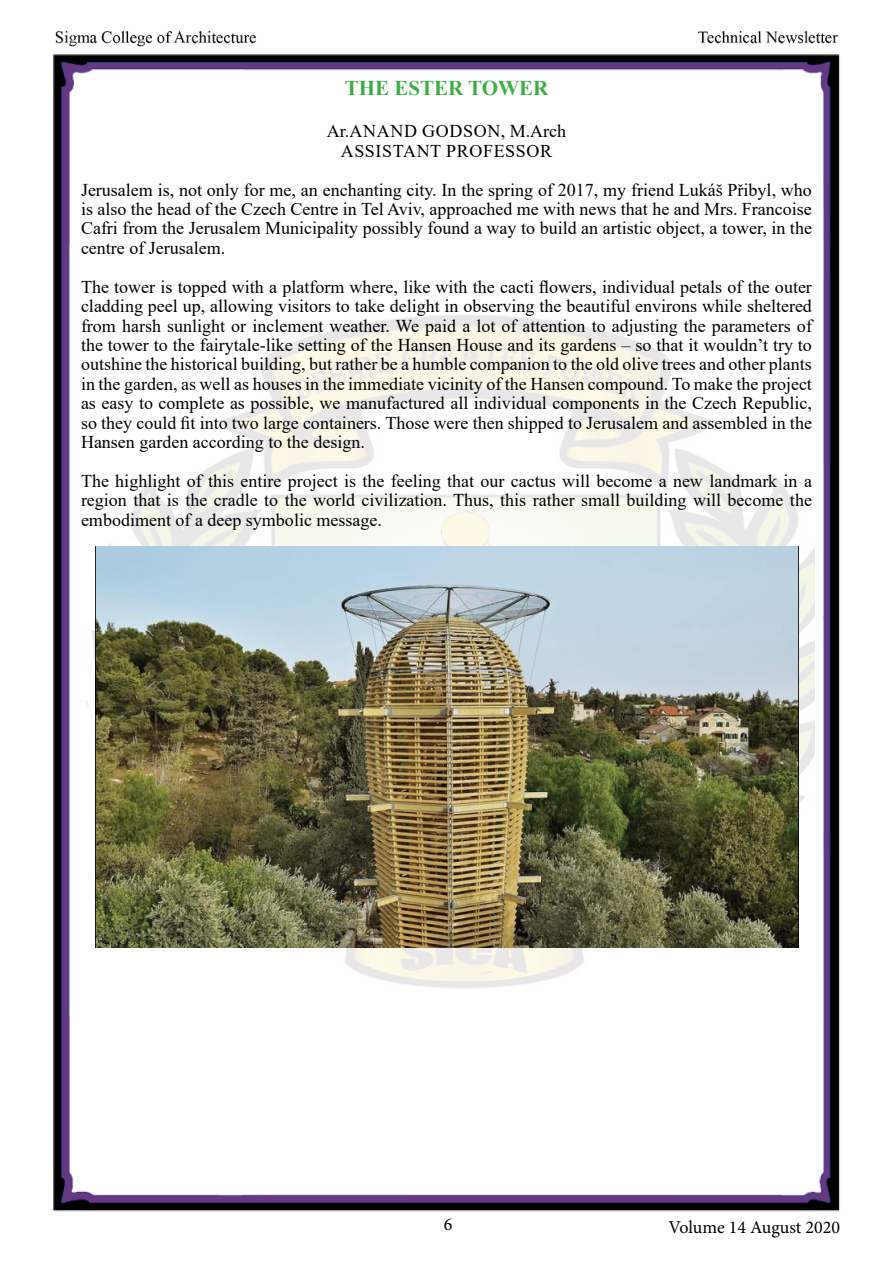
<style>
.page{position:relative;width:893px;height:1263px;background:#fff}
.page>*{position:absolute;margin:0;border:0;box-sizing:border-box;transform-origin:0 0}
.t1{font:700 21px "Times New Roman";color:#41ad49}
.t2{font:18px/19.4px "Times New Roman";color:#000;text-align:justify}
.t3{font:18px/19.4px "Times New Roman";letter-spacing:.035em;color:#000;text-align:center}
.t4{font:18px "Minion Pro";color:#000}
</style>
<div class="page">
<img style="left:53px;top:31px;width:787px;height:1181px">
<img style="left:78px;top:258px;width:737px;height:747px">
<img style="left:95px;top:547px;width:703px;height:401px">
<p class="t1" style="left:345px;top:73px;width:205px">THE ESTER TOWER</p>
<p class="t3" style="left:327px;top:121px;width:241px">Ar.ANAND GODSON, M.Arch<br>ASSISTANT PROFESSOR</p>
<p class="t2" style="left:81px;top:179px;width:732px">Jerusalem is, not only for me, an enchanting city. In the spring of 2017, my friend Lukáš Přibyl, who is also the head of the Czech Centre in Tel Aviv, approached me with news that he and Mrs. Francoise Cafri from the Jerusalem Municipality possibly found a way to build an artistic object, a tower, in the centre of Jerusalem.</p>
<p class="t2" style="left:81px;top:276px;width:732px">The tower is topped with a platform where, like with the cacti flowers, individual petals of the outer cladding peel up, allowing visitors to take delight in observing the beautiful environs while sheltered from harsh sunlight or inclement weather. We paid a lot of attention to adjusting the parameters of the tower to the fairytale-like setting of the Hansen House and its gardens – so that it wouldn’t try to outshine the historical building, but rather be a humble companion to the old olive trees and other plants in the garden, as well as houses in the immediate vicinity of the Hansen compound. To make the project as easy to complete as possible, we manufactured all individual components in the Czech Republic, so they could fit into two large containers. Those were then shipped to Jerusalem and assembled in the Hansen garden according to the design.</p>
<p class="t2" style="left:81px;top:471px;width:732px">The highlight of this entire project is the feeling that our cactus will become a new landmark in a region that is the cradle to the world civilization. Thus, this rather small building will become the embodiment of a deep symbolic message.</p>
<p class="t4" style="left:444px;top:1212px;width:10px">6</p>
<p class="t4" style="left:669px;top:1215px;width:173px">Volume 14 August 2020</p>
</div>
